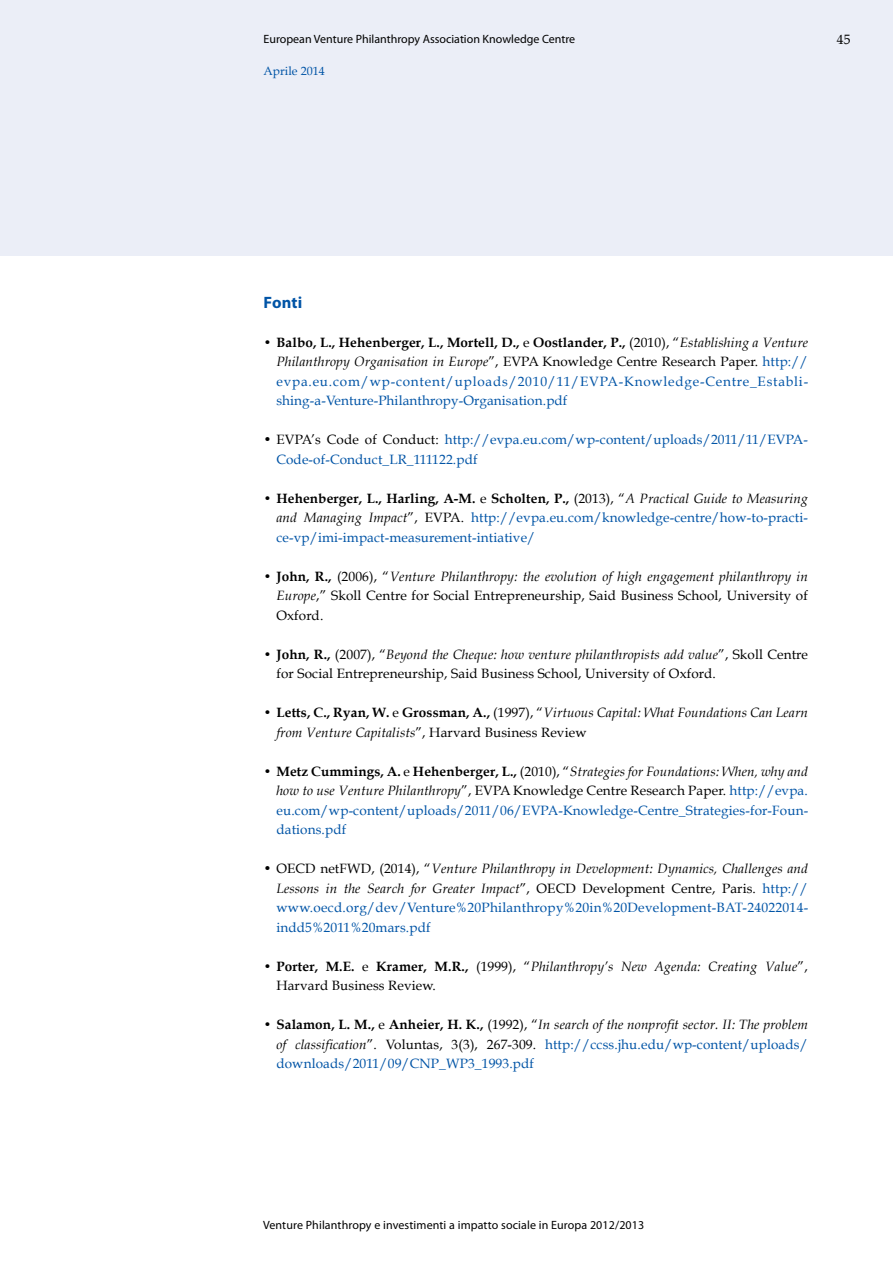
<style>
.page{position:relative;width:893px;height:1263px;background:#fff}
.page>*{position:absolute;margin:0;border:0;box-sizing:border-box;transform-origin:0 0}
.t1{font:700 16.5px "Myriad Pro";letter-spacing:.005em;color:#0054a6}
.t2{font:13.5px/19.5px "Book Antiqua";letter-spacing:.01em;color:#0054a6;text-align:justify}
.t3{font:13.5px/19.5px "Book Antiqua";letter-spacing:.01em;color:#000;text-align:justify}
.t4{font:italic 13.5px/19.5px "Book Antiqua";letter-spacing:.01em;color:#000}
.t5{font:12px "Myriad Pro";color:#000}
.t6{font:12px "Book Antiqua";color:#0054a6}
.s1{font-weight:700;color:#000}
.s2{color:#000}
.s3{font-style:italic;color:#000}
.s4{font-weight:700}
.s5{font-style:italic}
.s6{font-weight:700;font-style:normal}
.s7{font-style:normal}
</style>
<div class="page">
<div style="left:0;top:0;width:893px;height:256px;background:#ebeef7"></div>
<p class="t5" style="left:264px;top:32px;width:313px">European Venture Philanthropy Association Knowledge Centre</p>
<p class="t6" style="left:264px;top:64px;width:63px">Aprile 2014</p>
<p class="t3" style="left:837px;top:30px;width:15px">45</p>
<p class="t1" style="left:264px;top:291px;width:40px">Fonti</p>
<p class="t2" style="left:276px;top:332px;width:533px;text-indent:-13px"><span class="s1">• Balbo, L., Hehenberger, L., Mortell, D.,</span> <span class="s2">e</span> <span class="s1">Oostlander, P.,</span> <span class="s2">(2010), “</span><span class="s3">Establishing a Venture Philanthropy Organisation in Europe</span><span class="s2">”, EVPA Knowledge Centre Research Paper.</span> http:// evpa.eu.com/wp-content/uploads/2010/11/EVPA-Knowledge-Centre_Establi&shy;shing-a-Venture-Philanthropy-Organisation.pdf</p>
<p class="t2" style="left:276px;top:430px;width:533px;text-indent:-13px"><span class="s2">• EVPA’s Code of Conduct:</span> http://evpa.eu.com/wp-content/uploads/2011/11/EVPA-<br>Code-of-Conduct_LR_111122.pdf</p>
<p class="t2" style="left:276px;top:488px;width:533px;text-indent:-13px"><span class="s1">• Hehenberger, L., Harling, A-M.</span> <span class="s2">e</span> <span class="s1">Scholten, P.,</span> <span class="s2">(2013), “</span><span class="s3">A Practical Guide to Measuring and Managing Impact</span><span class="s2">”, EVPA.</span> http://evpa.eu.com/knowledge-centre/how-to-practi&shy;ce-vp/imi-impact-measurement-intiative/</p>
<p class="t3" style="left:276px;top:566px;width:533px;text-indent:-13px"><span class="s4">• John, R.,</span> (2006), “<span class="s5">Venture Philanthropy: the evolution of high engagement philanthropy in Europe</span>,” Skoll Centre for Social Entrepreneurship, Said Business School, University of Oxford.</p>
<p class="t3" style="left:276px;top:644px;width:533px;text-indent:-13px"><span class="s4">• John, R.,</span> (2007), “<span class="s5">Beyond the Cheque: how venture philanthropists add value</span>”, Skoll Centre for Social Entrepreneurship, Said Business School, University of Oxford.</p>
<p class="t4" style="left:276px;top:703px;width:533px;text-indent:-13px"><span class="s6">• Letts, C., Ryan, W.</span> <span class="s7">e</span> <span class="s6">Grossman, A.,</span> <span class="s7">(1997), “</span>Virtuous Capital: What Foundations Can Learn from Venture Capitalists<span class="s7">”, Harvard Business Review</span></p>
<p class="t2" style="left:276px;top:761px;width:533px;text-indent:-13px"><span class="s1">• Metz Cummings, A.</span> <span class="s2">e</span> <span class="s1">Hehenberger, L.,</span> <span class="s2">(2010), “</span><span class="s3">Strategies for Foundations: When, why and how to use Venture Philanthropy</span><span class="s2">”, EVPA Knowledge Centre Research Paper.</span> http://evpa. eu.com/wp-content/uploads/2011/06/EVPA-Knowledge-Centre_Strategies-for-Foun&shy;dations.pdf</p>
<p class="t2" style="left:276px;top:859px;width:533px;text-indent:-13px"><span class="s2">• OECD netFWD, (2014), “</span><span class="s3">Venture Philanthropy in Development: Dynamics, Challenges and Lessons in the Search for Greater Impact</span><span class="s2">”, OECD Development Centre, Paris.</span> http:// www.oecd.org/dev/Venture%20Philanthropy%20in%20Development-BAT-24022014- indd5%2011%20mars.pdf</p>
<p class="t4" style="left:276px;top:956px;width:533px;text-indent:-13px"><span class="s6">• Porter, M.E.</span> <span class="s7">e</span> <span class="s6">Kramer, M.R.,</span> <span class="s7">(1999), “</span>Philanthropy’s New Agenda: Creating Value<span class="s7">”,<br>Harvard Business Review.</span></p>
<p class="t2" style="left:276px;top:1015px;width:533px;text-indent:-13px"><span class="s1">• Salamon, L. M.,</span> <span class="s2">e</span> <span class="s1">Anheier, H. K.,</span> <span class="s2">(1992), “</span><span class="s3">In search of the nonprofit sector. II: The problem of classification</span><span class="s2">”. Voluntas, 3(3), 267-309.</span> http://ccss.jhu.edu/wp-content/uploads/ downloads/2011/09/CNP_WP3_1993.pdf</p>
<p class="t5" style="left:263px;top:1217px;width:383px">Venture Philanthropy e investimenti a impatto sociale in Europa 2012/2013</p>
</div>
